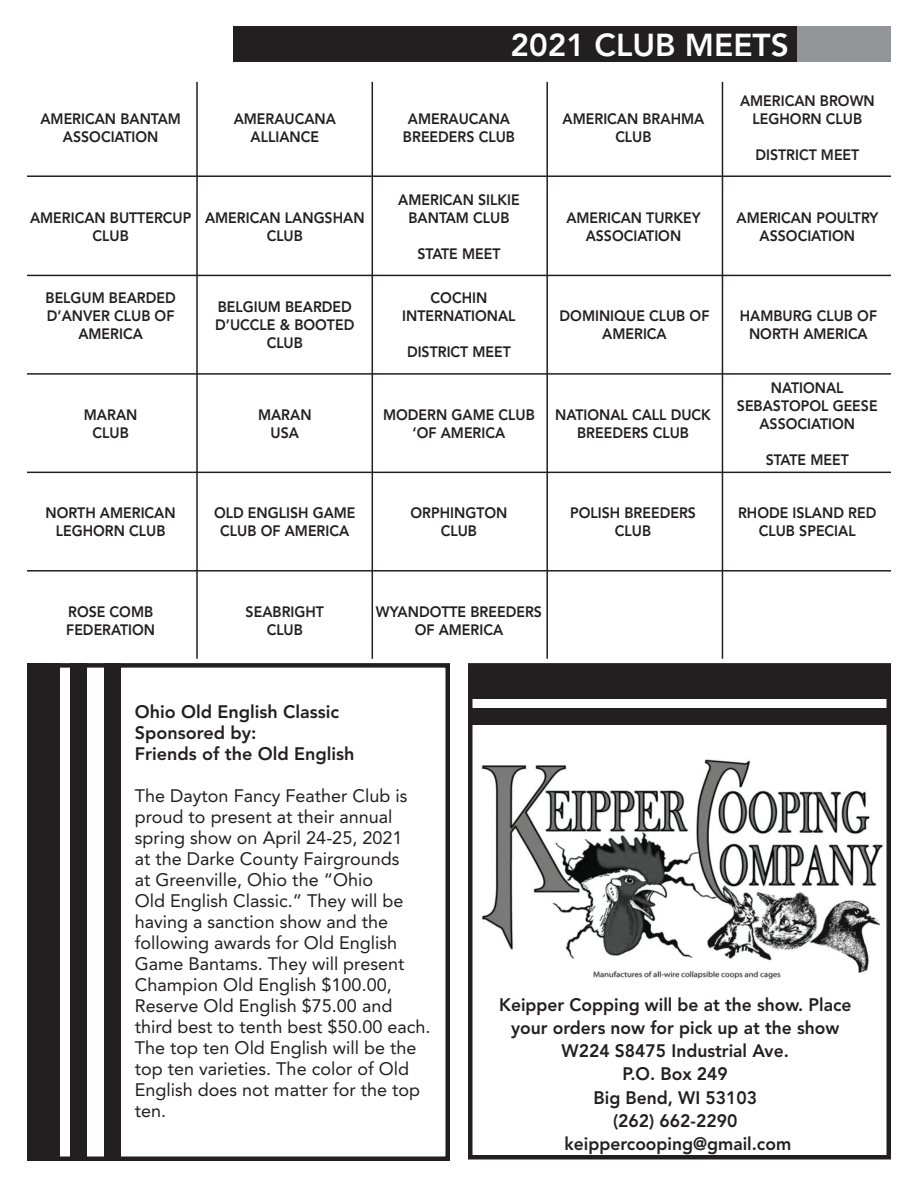
<style>
.page{position:relative;width:918px;height:1188px;background:#fff}
.page>*{position:absolute;margin:0;border:0;box-sizing:border-box;transform-origin:0 0}
.t1{font:800 31.5px "Avenir LT Std";color:#fff}
.t2{font:18px/21px "Avenir LT Std";color:#231f20}
.t3{font:800 18px/23.2px "Avenir LT Std";color:#231f20;text-align:center}
.t4{font:800 15px/18px "Avenir LT Std";color:#231f20;text-align:center;scale:.94 1}
</style>
<div class="page">
<img style="left:481px;top:759px;width:402px;height:221px">
<div style="left:27px;top:663px;width:423px;height:498px;border:4px solid #231f20"></div>
<div style="left:468px;top:663px;width:423px;height:497px;border:4px solid #231f20"></div>
<hr style="left:196px;top:82px;width:2px;height:577px;background:#231f20">
<hr style="left:546px;top:82px;width:2px;height:577px;background:#231f20">
<hr style="left:372px;top:82px;width:1px;height:577px;background:#231f20">
<hr style="left:722px;top:82px;width:1px;height:577px;background:#231f20">
<hr style="left:27px;top:175px;width:864px;height:2px;background:#231f20">
<hr style="left:27px;top:275px;width:864px;height:1px;background:#231f20">
<hr style="left:27px;top:373px;width:864px;height:2px;background:#231f20">
<hr style="left:27px;top:472px;width:864px;height:1px;background:#231f20">
<hr style="left:27px;top:570px;width:864px;height:2px;background:#231f20">
<div style="left:761px;top:26px;width:130px;height:36px;background:#939598"></div>
<div style="left:233px;top:26px;width:563px;height:36px;background:#231f20"></div>
<div style="left:468px;top:666px;width:423px;height:32px;background:#231f20"></div>
<div style="left:468px;top:708px;width:423px;height:17px;background:#231f20"></div>
<div style="left:27px;top:663px;width:32px;height:498px;background:#231f20"></div>
<div style="left:70px;top:663px;width:17px;height:495px;background:#231f20"></div>
<div style="left:104px;top:663px;width:17px;height:495px;background:#231f20"></div>
<h1 class="t1" style="left:511px;top:27px;width:280px">2021 CLUB MEETS</h1>
<p class="t4" style="left:40px;top:110px;width:151px">AMERICAN BANTAM<br>ASSOCIATION</p>
<p class="t4" style="left:234px;top:110px;width:110px">AMERAUCANA<br>ALLIANCE</p>
<p class="t4" style="left:403px;top:110px;width:121px">AMERAUCANA<br>BREEDERS CLUB</p>
<p class="t4" style="left:563px;top:110px;width:152px">AMERICAN BRAHMA<br>CLUB</p>
<p class="t4" style="left:740px;top:92px;width:145px">AMERICAN BROWN<br>LEGHORN CLUB</p>
<p class="t4" style="left:755px;top:146px;width:112px">DISTRICT MEET</p>
<p class="t4" style="left:30px;top:209px;width:173px">AMERICAN BUTTERCUP<br>CLUB</p>
<p class="t4" style="left:205px;top:209px;width:171px">AMERICAN LANGSHAN<br>CLUB</p>
<p class="t4" style="left:398px;top:191px;width:131px">AMERICAN SILKIE<br>BANTAM CLUB</p>
<p class="t4" style="left:417px;top:245px;width:90px">STATE MEET</p>
<p class="t4" style="left:46px;top:289px;width:140px">BELGUM BEARDED<br>D’ANVER CLUB OF<br>AMERICA</p>
<p class="t4" style="left:215px;top:298px;width:150px">BELGIUM BEARDED<br>D’UCCLE &amp; BOOTED<br>CLUB</p>
<p class="t4" style="left:402px;top:289px;width:122px">COCHIN<br>INTERNATIONAL</p>
<p class="t4" style="left:407px;top:343px;width:112px">DISTRICT MEET</p>
<p class="t4" style="left:566px;top:209px;width:144px">AMERICAN TURKEY<br>ASSOCIATION</p>
<p class="t4" style="left:737px;top:209px;width:152px">AMERICAN POULTRY<br>ASSOCIATION</p>
<p class="t4" style="left:560px;top:307px;width:161px">DOMINIQUE CLUB OF<br>AMERICA</p>
<p class="t4" style="left:740px;top:307px;width:148px">HAMBURG CLUB OF<br>NORTH AMERICA</p>
<p class="t4" style="left:84px;top:405px;width:58px">MARAN<br>CLUB</p>
<p class="t4" style="left:258px;top:405px;width:58px">MARAN<br>USA</p>
<p class="t4" style="left:383px;top:405px;width:163px">MODERN GAME CLUB ‘OF AMERICA</p>
<p class="t4" style="left:555px;top:405px;width:167px">NATIONAL CALL DUCK<br>BREEDERS CLUB</p>
<p class="t4" style="left:737px;top:378px;width:151px">NATIONAL<br>SEBASTOPOL GEESE<br>ASSOCIATION</p>
<p class="t4" style="left:766px;top:450px;width:90px">STATE MEET</p>
<p class="t4" style="left:46px;top:504px;width:140px">NORTH AMERICAN<br>LEGHORN CLUB</p>
<p class="t4" style="left:214px;top:504px;width:152px">OLD ENGLISH GAME<br>CLUB OF AMERICA</p>
<p class="t4" style="left:411px;top:504px;width:105px">ORPHINGTON<br>CLUB</p>
<p class="t4" style="left:570px;top:504px;width:135px">POLISH BREEDERS<br>CLUB</p>
<p class="t4" style="left:738px;top:504px;width:149px">RHODE ISLAND RED<br>CLUB SPECIAL</p>
<p class="t4" style="left:66px;top:603px;width:96px;text-align:left">ROSE COMB<br>FEDERATION</p>
<p class="t4" style="left:246px;top:603px;width:85px">SEABRIGHT<br>CLUB</p>
<p class="t4" style="left:376px;top:603px;width:178px">WYANDOTTE BREEDERS<br>OF AMERICA</p>
<p class="t3" style="left:135px;top:701px;width:221px;line-height:21px;text-align:left">Ohio Old English Classic<br>Sponsored by:<br>Friends of the Old English</p>
<p class="t2" style="left:135px;top:785px;width:297px">The Dayton Fancy Feather Club is proud to present at their annual spring show on April 24-25, 2021<br>at the Darke County Fairgrounds<br>at Greenville, Ohio the “Ohio<br>Old English Classic.” They will be having a sanction show and the following awards for Old English<br>Game Bantams. They will present<br>Champion Old English $100.00,<br>Reserve Old English $75.00 and third best to tenth best $50.00 each.<br>The top ten Old English will be the top ten varieties. The color of Old<br>English does not matter for the top ten.</p>
<p class="t3" style="left:499px;top:993px;width:354px">Keipper Copping will be at the show. Place your orders now for pick up at the show<br>W224 S8475 Industrial Ave.<br>P.O. Box 249<br>Big Bend, WI 53103<br>(262) 662-2290 keippercooping@gmail.com</p>
</div>
